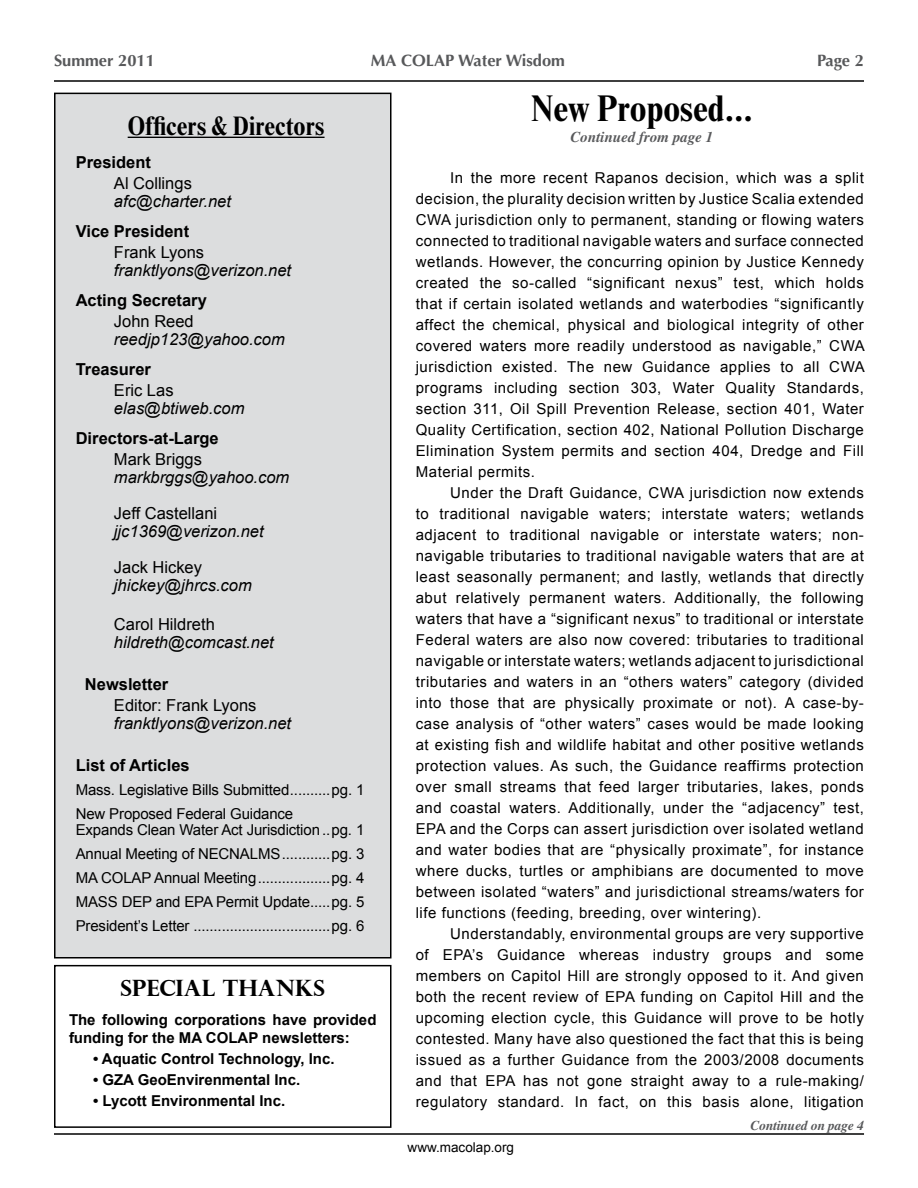
<style>
.page{position:relative;width:918px;height:1188px;background:#fff}
.page>*{position:absolute;margin:0;border:0;box-sizing:border-box;transform-origin:0 0}
.t1{font:700 condensed 37.5px "Times New Roman";color:#000}
.t2{font:700 condensed 27px "Times New Roman";color:#000}
.t3{font:700 22.5px "Perpetua Titling";color:#000}
.t4{font:italic 16.5px "Arial";color:#000}
.t5{font:16.5px "Arial";color:#000}
.t6{font:700 16.5px "Arial";color:#000}
.t7{font:700 16.5px "Optima";color:#58595b}
.t8{font:15px/21px "Arial";letter-spacing:.035em;color:#000;text-align:justify}
.t9{font:700 15px/18px "Arial";color:#000}
.t10{font:15px/24px "Arial";letter-spacing:-.01em;color:#000}
.t11{font:italic 700 15px "Times";color:#58595b}
.t12{font:italic 700 13.5px "Times";letter-spacing:-.01em;color:#58595b}
.t13{font:13.5px "Arial";color:#000}
</style>
<div class="page">
<hr style="left:54px;top:80px;width:810px;height:2px;background:#000">
<div style="left:55px;top:93px;width:336px;height:865px;background:#dcddde"></div>
<hr style="left:128px;top:137px;width:197px;height:1px;background:#000">
<div style="left:54px;top:93px;width:338px;height:865px;border:2px solid #000"></div>
<hr style="left:54px;top:1133px;width:810px;height:2px;background:#000">
<div style="left:54px;top:965px;width:338px;height:163px;border:2px solid #000"></div>
<p class="t7" style="left:54px;top:51px;width:102px">Summer 2011</p>
<p class="t7" style="left:371px;top:51px;width:196px">MA COLAP Water Wisdom</p>
<p class="t7" style="left:817px;top:51px;width:48px">Page 2</p>
<h2 class="t2" style="left:128px;top:110px;width:198px">Officers &amp; Directors</h2>
<p class="t6" style="left:76px;top:151px;width:77px">President</p>
<p class="t5" style="left:114px;top:172px;width:79px">Al Collings</p>
<p class="t4" style="left:114px;top:190px;width:119px">afc@charter.net</p>
<p class="t6" style="left:76px;top:220px;width:115px">Vice President</p>
<p class="t5" style="left:114px;top:241px;width:92px">Frank Lyons</p>
<p class="t4" style="left:114px;top:259px;width:179px">franktlyons@verizon.net</p>
<p class="t6" style="left:76px;top:289px;width:133px">Acting Secretary</p>
<p class="t5" style="left:114px;top:310px;width:81px">John Reed</p>
<p class="t4" style="left:114px;top:328px;width:172px">reedjp123@yahoo.com</p>
<p class="t6" style="left:76px;top:358px;width:77px">Treasurer</p>
<p class="t5" style="left:114px;top:379px;width:61px">Eric Las</p>
<p class="t4" style="left:114px;top:397px;width:132px">elas@btiweb.com</p>
<p class="t6" style="left:76px;top:427px;width:145px">Directors-at-Large</p>
<p class="t5" style="left:114px;top:448px;width:90px">Mark Briggs</p>
<p class="t4" style="left:114px;top:466px;width:177px">markbrggs@yahoo.com</p>
<p class="t5" style="left:114px;top:502px;width:105px">Jeff Castellani</p>
<p class="t4" style="left:114px;top:520px;width:151px">jjc1369@verizon.net</p>
<p class="t5" style="left:114px;top:556px;width:90px">Jack Hickey</p>
<p class="t4" style="left:114px;top:574px;width:139px">jhickey@jhrcs.com</p>
<p class="t5" style="left:114px;top:613px;width:102px">Carol Hildreth</p>
<p class="t4" style="left:114px;top:631px;width:161px">hildreth@comcast.net</p>
<p class="t6" style="left:85px;top:673px;width:85px">Newsletter</p>
<p class="t5" style="left:114px;top:694px;width:144px">Editor: Frank Lyons</p>
<p class="t4" style="left:114px;top:712px;width:179px">franktlyons@verizon.net</p>
<p class="t6" style="left:76px;top:754px;width:115px">List of Articles</p>
<p class="t10" style="left:76px;top:778px;width:290px">Mass. Legislative Bills Submitted..........pg. 1<br>New Proposed Federal Guidance</p>
<p class="t8" style="left:76px;top:818px;width:290px;line-height:24px">Expands Clean Water Act Jurisdiction..pg. 1<br>Annual Meeting of NECNALMS............pg. 3<br>MA COLAP Annual Meeting..................pg. 4<br>MASS DEP and EPA Permit Update.....pg. 5<br>President’s Letter ..................................pg. 6</p>
<h3 class="t3" style="left:121px;top:974px;width:206px">SPECIAL THANKS</h3>
<p class="t9" style="left:69px;top:1011px;width:309px">The following corporations have provided funding for the MA COLAP newsletters:</p>
<p class="t9" style="left:93px;top:1050px;width:243px">• Aquatic Control Technology, Inc.</p>
<p class="t9" style="left:93px;top:1071px;width:209px">• GZA GeoEnvirenmental Inc.</p>
<p class="t9" style="left:93px;top:1092px;width:194px">• Lycott Environmental Inc.</p>
<h1 class="t1" style="left:531px;top:86px;width:223px">New Proposed...</h1>
<p class="t11" style="left:571px;top:128px;width:144px">Continued from page 1</p>
<p class="t8" style="left:416px;top:167px;width:451px;text-indent:34px">In the more recent Rapanos decision, which was a split decision, the plurality decision written by Justice Scalia extended CWA jurisdiction only to permanent, standing or flowing waters connected to traditional navigable waters and surface connected wetlands. However, the concurring opinion by Justice Kennedy created the so-called “significant nexus” test, which holds that if certain isolated wetlands and waterbodies “significantly affect the chemical, physical and biological integrity of other covered waters more readily understood as navigable,” CWA jurisdiction existed. The new Guidance applies to all CWA programs including section 303, Water Quality Standards, section 311, Oil Spill Prevention Release, section 401, Water Quality Certification, section 402, National Pollution Discharge Elimination System permits and section 404, Dredge and Fill Material permits.</p>
<p class="t8" style="left:416px;top:482px;width:450px;text-indent:34px">Under the Draft Guidance, CWA jurisdiction now extends to traditional navigable waters; interstate waters; wetlands adjacent to traditional navigable or interstate waters; non&shy;navigable tributaries to traditional navigable waters that are at least seasonally permanent; and lastly, wetlands that directly abut relatively permanent waters. Additionally, the following waters that have a “significant nexus” to traditional or interstate Federal waters are also now covered: tributaries to traditional navigable or interstate waters; wetlands adjacent to jurisdictional tributaries and waters in an “others waters” category (divided into those that are physically proximate or not). A case-by&shy;case analysis of “other waters” cases would be made looking at existing fish and wildlife habitat and other positive wetlands protection values. As such, the Guidance reaffirms protection over small streams that feed larger tributaries, lakes, ponds and coastal waters. Additionally, under the “adjacency” test, EPA and the Corps can assert jurisdiction over isolated wetland and water bodies that are “physically proximate”, for instance where ducks, turtles or amphibians are documented to move between isolated “waters” and jurisdictional streams/waters for life functions (feeding, breeding, over wintering).</p>
<p class="t8" style="left:416px;top:923px;width:450px;text-indent:34px">Understandably, environmental groups are very supportive of EPA’s Guidance whereas industry groups and some members on Capitol Hill are strongly opposed to it. And given both the recent review of EPA funding on Capitol Hill and the upcoming election cycle, this Guidance will prove to be hotly contested. Many have also questioned the fact that this is being issued as a further Guidance from the 2003/2008 documents and that EPA has not gone straight away to a rule-making/ regulatory standard. In fact, on this basis alone, litigation</p>
<p class="t13" style="left:408px;top:1139px;width:108px">www.macolap.org</p>
<p class="t12" style="left:751px;top:1118px;width:115px">Continued on page 4</p>
</div>
